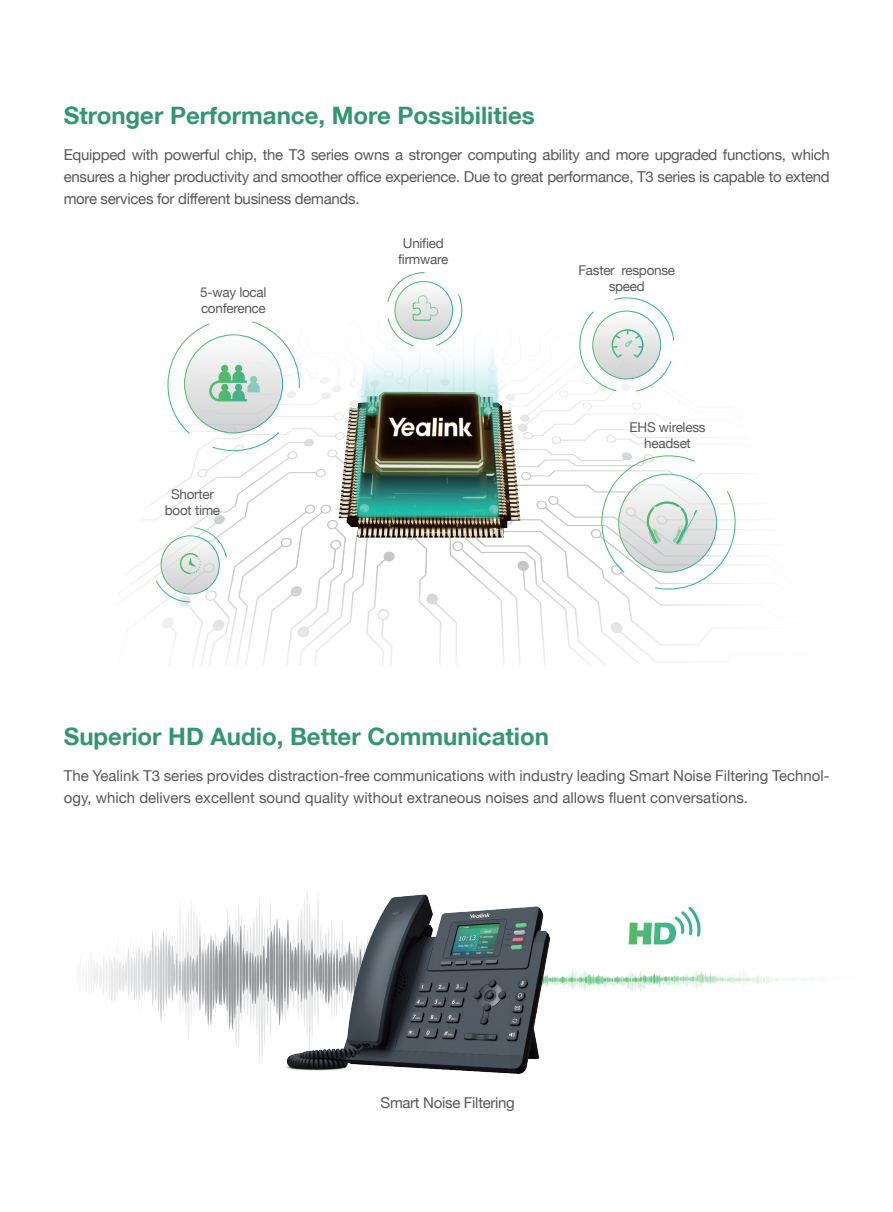
<style>
.page{position:relative;width:893px;height:1212px;background:#fff}
.page>*{position:absolute;margin:0;border:0;box-sizing:border-box;transform-origin:0 0}
.t1{font:700 24px "Helvetica Neue LT";color:#329670}
.t2{font:15px/21.9px "Helvetica Neue LT";color:#57585a;text-align:justify}
.t3{font:15px "Helvetica Neue LT";letter-spacing:-.02em;color:#57585a}
.t4{font:13.5px/16.2px "Helvetica Neue LT";letter-spacing:-.02em;color:#57585a;text-align:center}
</style>
<div class="page">
<svg style="left:572px;top:968px;width:79px;height:24px"></svg>
<hr style="left:261px;top:912px;width:2px;height:151px;background:#57585a;border-radius:50%">
<hr style="left:258px;top:898px;width:3px;height:165px;background:#57585a;border-radius:50%">
<hr style="left:256px;top:907px;width:2px;height:127px;background:#57585a;border-radius:50%">
<hr style="left:264px;top:925px;width:2px;height:121px;background:#57585a;border-radius:50%">
<hr style="left:252px;top:918px;width:3px;height:106px;background:#57585a;border-radius:50%">
<hr style="left:249px;top:925px;width:3px;height:101px;background:#57585a;border-radius:50%">
<hr style="left:266px;top:925px;width:3px;height:101px;background:#57585a;border-radius:50%">
<hr style="left:269px;top:899px;width:3px;height:138px;background:#57585a;border-radius:50%">
<hr style="left:272px;top:934px;width:2px;height:73px;background:#57585a;border-radius:50%">
<hr style="left:235px;top:918px;width:2px;height:130px;background:#57585a;border-radius:50%">
<hr style="left:238px;top:906px;width:2px;height:142px;background:#57585a;border-radius:50%">
<hr style="left:240px;top:914px;width:2px;height:109px;background:#57585a;border-radius:50%">
<hr style="left:233px;top:929px;width:2px;height:104px;background:#57585a;border-radius:50%">
<hr style="left:243px;top:922px;width:3px;height:92px;background:#57585a;border-radius:50%">
<hr style="left:246px;top:929px;width:3px;height:87px;background:#57585a;border-radius:50%">
<hr style="left:229px;top:929px;width:3px;height:87px;background:#57585a;border-radius:50%">
<hr style="left:231px;top:933px;width:3px;height:97px;background:#94969a;border-radius:50%">
<hr style="left:234px;top:942px;width:2px;height:77px;background:#94969a;border-radius:50%">
<hr style="left:237px;top:942px;width:2px;height:64px;background:#94969a;border-radius:50%">
<hr style="left:240px;top:925px;width:2px;height:88px;background:#94969a;border-radius:50%">
<hr style="left:242px;top:947px;width:2px;height:47px;background:#94969a;border-radius:50%">
<hr style="left:254px;top:956px;width:3px;height:48px;background:#94969a;border-radius:50%">
<hr style="left:252px;top:953px;width:2px;height:51px;background:#94969a;border-radius:50%">
<hr style="left:249px;top:952px;width:2px;height:42px;background:#94969a;border-radius:50%">
<hr style="left:257px;top:954px;width:2px;height:44px;background:#94969a;border-radius:50%">
<hr style="left:246px;top:951px;width:2px;height:39px;background:#94969a;border-radius:50%">
<hr style="left:243px;top:954px;width:2px;height:37px;background:#94969a;border-radius:50%">
<hr style="left:260px;top:954px;width:2px;height:37px;background:#94969a;border-radius:50%">
<hr style="left:263px;top:945px;width:2px;height:50px;background:#94969a;border-radius:50%">
<hr style="left:265px;top:957px;width:2px;height:27px;background:#94969a;border-radius:50%">
<hr style="left:273px;top:924px;width:2px;height:83px;background:#94969a;border-radius:50%">
<hr style="left:270px;top:931px;width:3px;height:69px;background:#94969a;border-radius:50%">
<hr style="left:267px;top:936px;width:2px;height:65px;background:#94969a;border-radius:50%">
<img style="left:275px;top:893px;width:297px;height:181px">
<svg style="left:616px;top:340px;width:141px;height:324px"></svg>
<svg style="left:125px;top:378px;width:159px;height:287px"></svg>
<svg style="left:86px;top:906px;width:145px;height:134px"></svg>
<img style="left:315px;top:346px;width:232px;height:216px">
<svg style="left:596px;top:447px;width:142px;height:147px"></svg>
<svg style="left:579px;top:297px;width:95px;height:94px"></svg>
<svg style="left:168px;top:321px;width:132px;height:130px"></svg>
<svg style="left:387px;top:272px;width:75px;height:74px"></svg>
<svg style="left:629px;top:907px;width:72px;height:37px"></svg>
<svg style="left:156px;top:580px;width:34px;height:22px"></svg>
<svg style="left:161px;top:535px;width:58px;height:59px"></svg>
<svg style="left:180px;top:527px;width:47px;height:47px"></svg>
<h1 class="t1" style="left:64px;top:100px;width:472px">Stronger Performance, More Possibilities</h1>
<p class="t2" style="left:64px;top:143px;width:768px">Equipped with powerful chip, the T3 series owns a stronger computing ability and more upgraded functions, which ensures a higher productivity and smoother office experience. Due to great performance, T3 series is capable to extend more services for different business demands.</p>
<p class="t4" style="left:200px;top:284px;width:68px;text-align:left">5-way local conference</p>
<p class="t4" style="left:165px;top:486px;width:57px">Shorter boot time</p>
<p class="t4" style="left:398px;top:235px;width:52px">Unified firmware</p>
<p class="t4" style="left:578px;top:262px;width:98px">Faster response speed</p>
<p class="t4" style="left:630px;top:418px;width:78px">EHS wireless headset</p>
<h1 class="t1" style="left:64px;top:722px;width:487px">Superior HD Audio, Better Communication</h1>
<p class="t2" style="left:64px;top:765px;width:767px">The Yealink T3 series provides distraction-free communications with industry leading Smart Noise Filtering Technol&shy;ogy, which delivers excellent sound quality without extraneous noises and allows fluent conversations.</p>
<p class="t3" style="left:381px;top:1093px;width:136px">Smart Noise Filtering</p>
</div>
